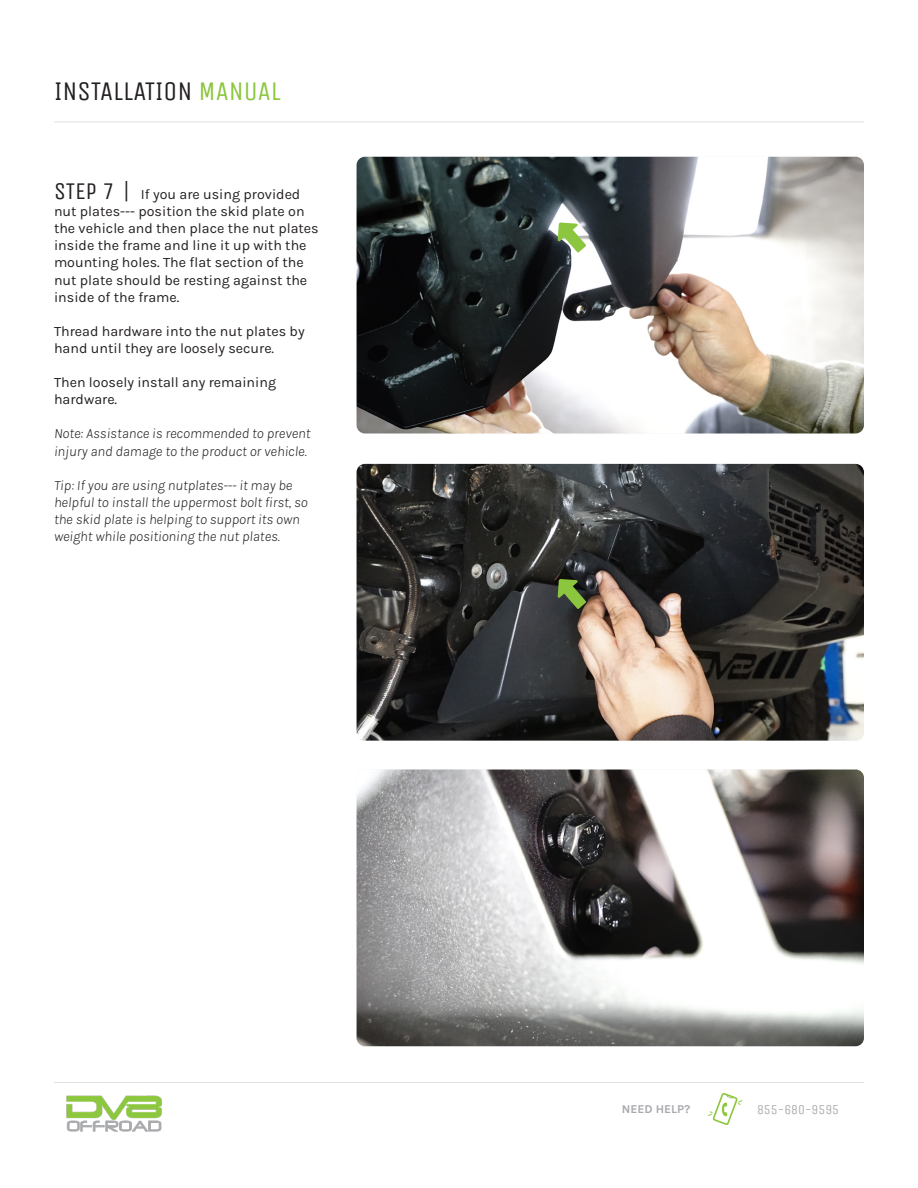
<style>
.page{position:relative;width:918px;height:1188px;background:#fff}
.page>*{position:absolute;margin:0;border:0;box-sizing:border-box;transform-origin:0 0}
.t1{font:27px "Unica One";color:#231f20}
.t2{font:14.25px/17.1px "Karla";color:#231f20}
.t3{font:italic 300 14.25px/17.1px "Karla";color:#231f20}
.t4{font:13.5px "Unica One";color:#aeadad}
.t5{font:700 12px "Karla";color:#a8a9ad}
.s1{color:#8bc63e}
.s2{font-family:"Unica One";font-size:24px}
</style>
<div class="page">
<img style="left:357px;top:464px;width:507px;height:277px">
<img style="left:357px;top:157px;width:507px;height:276px">
<hr style="left:54px;top:122px;width:810px;height:1px;background:#e2e0e0">
<svg style="left:708px;top:1093px;width:34px;height:32px"></svg>
<hr style="left:54px;top:1082px;width:810px;height:1px;background:#e2e0e0">
<img style="left:66px;top:1095px;width:96px;height:37px">
<img style="left:357px;top:770px;width:507px;height:276px">
<svg style="left:558px;top:222px;width:28px;height:31px"></svg>
<svg style="left:558px;top:579px;width:28px;height:30px"></svg>
<p class="t1" style="left:54px;top:76px;width:228px">INSTALLATION <span class="s1">MANUAL</span></p>
<p class="t2" style="left:54px;top:185px;width:266px"><span class="s2">STEP 7 |</span> If you are using provided nut plates--- position the skid plate on the vehicle and then place the nut plates inside the frame and line it up with the mounting holes. The flat section of the nut plate should be resting against the inside of the frame.</p>
<p class="t2" style="left:54px;top:322px;width:252px">Thread hardware into the nut plates by hand until they are loosely secure.</p>
<p class="t2" style="left:54px;top:373px;width:224px">Then loosely install any remaining hardware.</p>
<p class="t3" style="left:54px;top:425px;width:258px">Note: Assistance is recommended to prevent injury and damage to the product or vehicle.</p>
<p class="t3" style="left:54px;top:476px;width:255px">Tip: If you are using nutplates--- it may be helpful to install the uppermost bolt first, so the skid plate is helping to support its own weight while positioning the nut plates.</p>
<p class="t5" style="left:622px;top:1101px;width:70px">NEED HELP?</p>
<p class="t4" style="left:757px;top:1102px;width:84px">855-680-9595</p>
</div>
